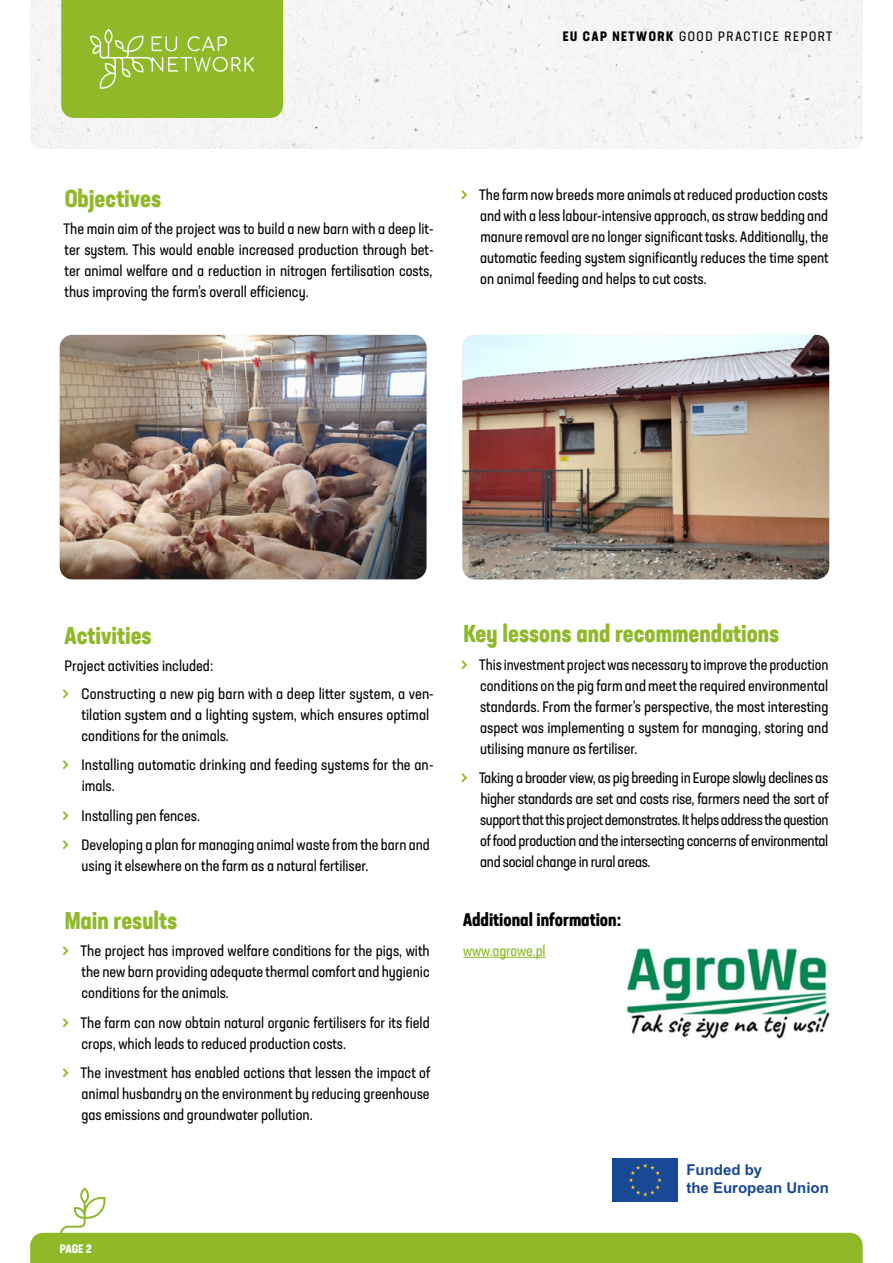
<style>
.page{position:relative;width:893px;height:1263px;background:#fff}
.page>*{position:absolute;margin:0;border:0;box-sizing:border-box;transform-origin:0 0}
.t1{font:700 condensed 24px "Neusa Next Std";color:#8fb929}
.t2{font:700 condensed 18px "Neusa Next Std";color:#000}
.t3{font:condensed 15px/21px "Neusa Next Std";color:#000;text-align:justify}
.t4{font:700 15px/18px "Arial";color:#194894}
.t5{font:condensed 15px "Neusa Next Std";letter-spacing:-.01em;color:#8fb929}
.t6{font:condensed 13.5px "Neusa Next Std";letter-spacing:.11em;color:#000}
.t7{font:700 condensed 12px "Neusa Next Std";color:#fff}
.s1{font-weight:700}
.s2{font-size:22.5px;color:#8fb929}
</style>
<div class="page">
<hr style="left:463px;top:957px;width:83px;height:1px;background:#8fb929">
<div style="left:30px;top:0;width:833px;height:149px;background:#f7f6f5"></div>
<svg style="left:61px;top:0;width:222px;height:118px;background:#94bc34"></svg>
<img style="left:462px;top:335px;width:367px;height:244px">
<img style="left:60px;top:335px;width:366px;height:244px">
<img style="left:626px;top:948px;width:204px;height:91px">
<div style="left:612px;top:1158px;width:66px;height:44px;background:#194894"></div>
<svg style="left:30px;top:1163px;width:833px;height:100px"></svg>
<p class="t6" style="left:563px;top:27px;width:271px"><span class="s1">EU CAP NETWORK</span> GOOD PRACTICE REPORT</p>
<h1 class="t1" style="left:65px;top:183px;width:98px">Objectives</h1>
<p class="t3" style="left:64px;top:218px;width:372px">The main aim of the project was to build a new barn with a deep lit&shy;ter system. This would enable increased production through bet&shy;ter animal welfare and a reduction in nitrogen fertilisation costs, thus improving the farm’s overall efficiency.</p>
<p class="t3" style="left:480px;top:184px;width:350px;text-indent:-20px"><span class="s2">&gt;</span> The farm now breeds more animals at reduced production costs and with a less labour-intensive approach, as straw bedding and manure removal are no longer significant tasks. Additionally, the automatic feeding system significantly reduces the time spent on animal feeding and helps to cut costs.</p>
<h1 class="t1" style="left:64px;top:620px;width:89px">Activities</h1>
<p class="t3" style="left:62px;top:652px;width:373px;line-height:27.5px">Project activities included:<br><span class="s2">&gt;</span> Constructing a new pig barn with a deep litter system, a ven-</p>
<p class="t3" style="left:81px;top:704px;width:349px">tilation system and a lighting system, which ensures optimal conditions for the animals.</p>
<p class="t3" style="left:82px;top:754px;width:353px;text-indent:-20px"><span class="s2">&gt;</span> Installing automatic drinking and feeding systems for the an&shy;imals.</p>
<p class="t3" style="left:62px;top:801px;width:370px;line-height:29.5px"><span class="s2">&gt;</span> Installing pen fences.<br><span class="s2">&gt;</span> Developing a plan for managing animal waste from the barn and</p>
<p class="t3" style="left:82px;top:855px;width:288px">using it elsewhere on the farm as a natural fertiliser.</p>
<h1 class="t1" style="left:65px;top:905px;width:114px">Main results</h1>
<p class="t3" style="left:81px;top:940px;width:350px;text-indent:-20px"><span class="s2">&gt;</span> The project has improved welfare conditions for the pigs, with the new barn providing adequate thermal comfort and hygienic conditions for the animals.</p>
<p class="t3" style="left:81px;top:1012px;width:350px;text-indent:-20px"><span class="s2">&gt;</span> The farm can now obtain natural organic fertilisers for its field crops, which leads to reduced production costs.</p>
<p class="t3" style="left:81px;top:1062px;width:350px;text-indent:-20px"><span class="s2">&gt;</span> The investment has enabled actions that lessen the impact of animal husbandry on the environment by reducing greenhouse gas emissions and groundwater pollution.</p>
<p class="t7" style="left:60px;top:1241px;width:33px">PAGE 2</p>
<h1 class="t1" style="left:463px;top:618px;width:317px">Key lessons and recommendations</h1>
<p class="t3" style="left:480px;top:654px;width:350px;text-indent:-20px"><span class="s2">&gt;</span> This investment project was necessary to improve the production conditions on the pig farm and meet the required environmental standards. From the farmer’s perspective, the most interesting aspect was implementing a system for managing, storing and utilising manure as fertiliser.</p>
<p class="t3" style="left:480px;top:767px;width:350px;text-indent:-20px"><span class="s2">&gt;</span> Taking a broader view, as pig breeding in Europe slowly declines as higher standards are set and costs rise, farmers need the sort of support that this project demonstrates. It helps address the question of food production and the intersecting concerns of environmental and social change in rural areas.</p>
<p class="t2" style="left:463px;top:908px;width:160px">Additional information:</p>
<p class="t5" style="left:463px;top:941px;width:84px">www.agrowe.pl</p>
<p class="t4" style="left:686px;top:1161px;width:144px">Funded by<br>the European Union</p>
</div>
